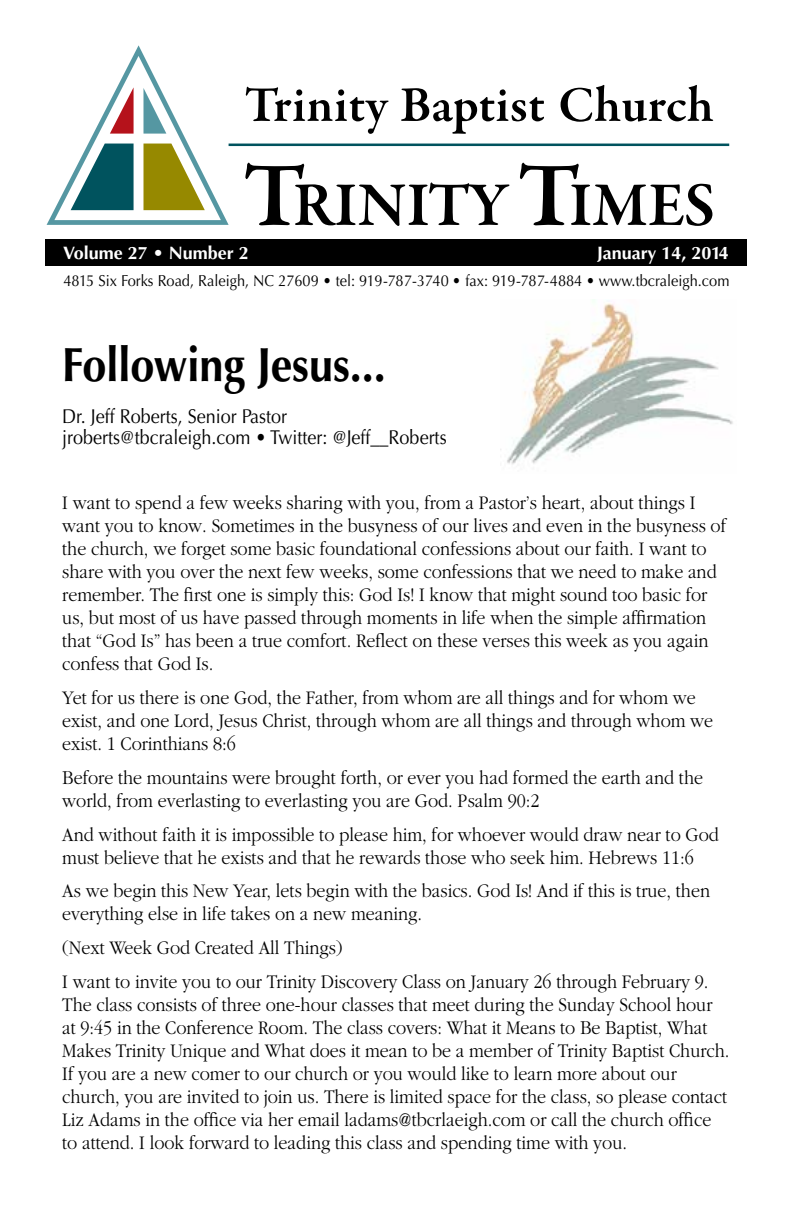
<style>
.page{position:relative;width:792px;height:1224px;background:#fff}
.page>*{position:absolute;margin:0;border:0;box-sizing:border-box;transform-origin:0 0}
.t1{font:700 48px "Optima";color:#000;scale:.9 1}
.t2{font:300 20px/23px "Garamond";color:#000;scale:.9 1}
.t3{font:20px/21px "Optima";color:#000;scale:.9 1}
.t4{font:700 18px "Optima";color:#fff}
.t5{font:15.8px "Optima";color:#000;scale:.92 1}
</style>
<div class="page">
<hr style="left:229px;top:144px;width:500px;height:2px;background:#00535e">
<svg style="left:246px;top:87px;width:143px;height:47px"></svg>
<svg style="left:401px;top:88px;width:143px;height:46px"></svg>
<svg style="left:561px;top:85px;width:152px;height:37px"></svg>
<svg style="left:245px;top:163px;width:264px;height:63px"></svg>
<svg style="left:520px;top:163px;width:192px;height:63px"></svg>
<svg style="left:47px;top:45px;width:182px;height:180px"></svg>
<div style="left:45px;top:239px;width:702px;height:27px;background:#000"></div>
<img style="left:500px;top:299px;width:233px;height:166px">
<p class="t4" style="left:63px;top:242px;width:187px">Volume 27 • Number 2</p>
<p class="t4" style="left:597px;top:242px;width:133px">January 14, 2014</p>
<p class="t5" style="left:63px;top:271px;width:725px">4815 Six Forks Road, Raleigh, NC 27609 • tel: 919-787-3740 • fax: 919-787-4884 • www.tbcraleigh.com</p>
<h1 class="t1" style="left:62px;top:336px;width:361px">Following Jesus...</h1>
<p class="t3" style="left:62px;top:406px;width:429px">Dr. Jeff Roberts, Senior Pastor jroberts@tbcraleigh.com • Twitter: @Jeff__Roberts</p>
<p class="t2" style="left:62px;top:492px;width:739px">I want to spend a few weeks sharing with you, from a Pastor’s heart, about things I want you to know. Sometimes in the busyness of our lives and even in the busyness of the church, we forget some basic foundational confessions about our faith. I want to share with you over the next few weeks, some confessions that we need to make and remember. The first one is simply this: God Is! I know that might sound too basic for us, but most of us have passed through moments in life when the simple affirmation that “God Is” has been a true comfort. Reflect on these verses this week as you again confess that God Is.</p>
<p class="t2" style="left:62px;top:686px;width:725px">Yet for us there is one God, the Father, from whom are all things and for whom we exist, and one Lord, Jesus Christ, through whom are all things and through whom we exist. 1 Corinthians 8:6</p>
<p class="t2" style="left:62px;top:766px;width:714px">Before the mountains were brought forth, or ever you had formed the earth and the world, from everlasting to everlasting you are God. Psalm 90:2</p>
<p class="t2" style="left:62px;top:823px;width:731px">And without faith it is impossible to please him, for whoever would draw near to God must believe that he exists and that he rewards those who seek him. Hebrews 11:6</p>
<p class="t2" style="left:62px;top:880px;width:721px">As we begin this New Year, lets begin with the basics. God Is! And if this is true, then everything else in life takes on a new meaning.</p>
<p class="t2" style="left:62px;top:931px;width:720px;line-height:33.8px">(Next Week God Created All Things)<br>I want to invite you to our Trinity Discovery Class on January 26 through February 9.</p>
<p class="t2" style="left:62px;top:993px;width:743px">The class consists of three one-hour classes that meet during the Sunday School hour at 9:45 in the Conference Room. The class covers: What it Means to Be Baptist, What Makes Trinity Unique and What does it mean to be a member of Trinity Baptist Church.<br>If you are a new comer to our church or you would like to learn more about our church, you are invited to join us. There is limited space for the class, so please contact Liz Adams in the office via her email ladams@tbcrlaeigh.com or call the church office to attend. I look forward to leading this class and spending time with you.</p>
</div>
